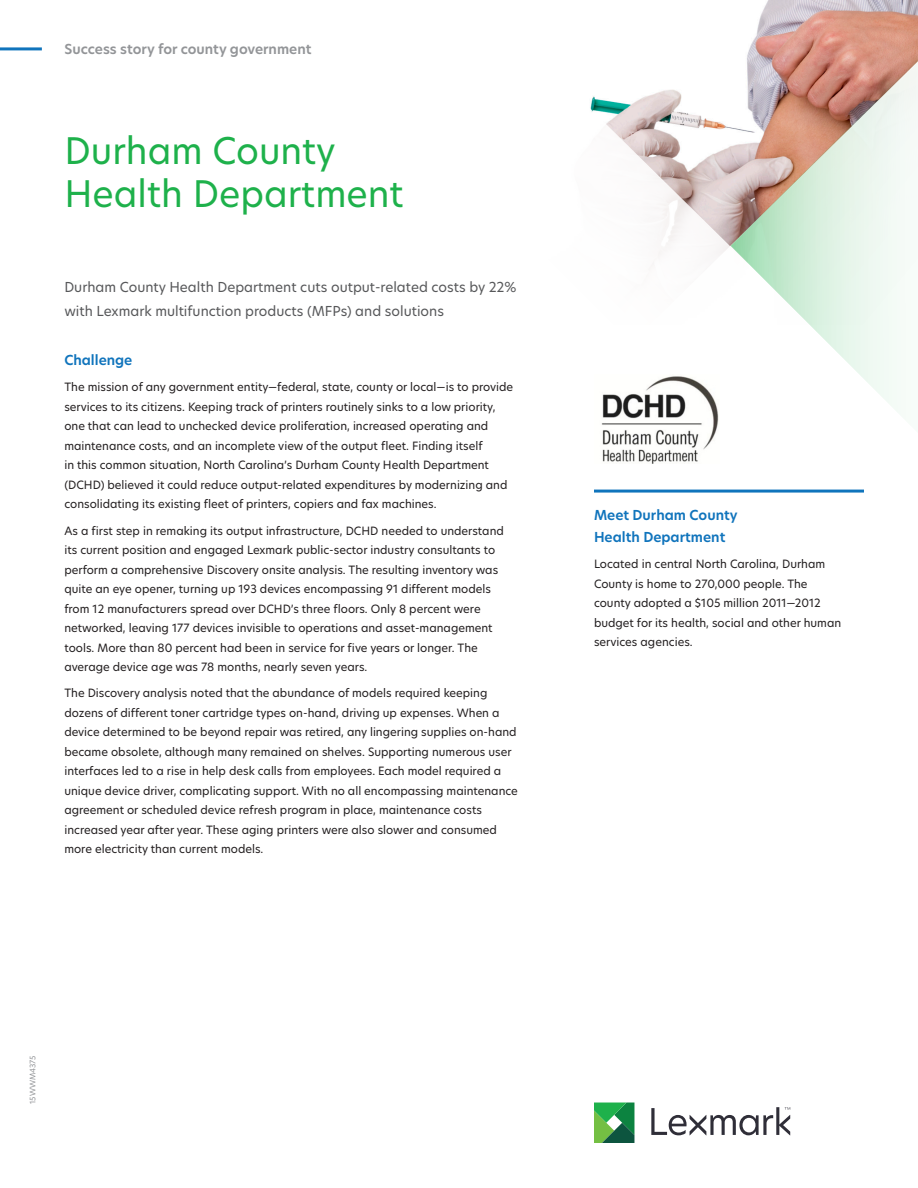
<style>
.page{position:relative;width:918px;height:1188px;background:#fff}
.page>*{position:absolute;margin:0;border:0;box-sizing:border-box;transform-origin:0 0}
.Header_Style_-_Level{font:36px/43.2px "TP Hero";color:#1eb14b}
.Success-Intro_Paragr{font:13.5px/24px "TP Hero";color:#57585a}
.Header_Style_-_Level-2{font:600 13.5px/22.5px "TP Hero";color:#1074bc}
.Document_Label_Style{font:600 13.5px "TP Hero";color:#939598}
.Body_Copy{font:11.25px/19.5px "TP Hero";color:#231f20}
.filetag{font:7.5px "TP Hero";color:#939598}
</style>
<div class="page">
<svg style="left:590px;top:0;width:328px;height:490px"></svg>
<svg style="left:731px;top:27px;width:187px;height:435px"></svg>
<hr style="left:0;top:47px;width:42px;height:3px;background:#1074bc">
<svg style="left:651px;top:1107px;width:139px;height:28px"></svg>
<svg style="left:594px;top:1103px;width:40px;height:40px;background:#3d9b53"></svg>
<hr style="left:594px;top:490px;width:270px;height:3px;background:#1074bc">
<img style="left:594px;top:374px;width:125px;height:90px">
<p class="Document_Label_Style" style="left:64px;top:40px;width:249px">Success story for county government</p>
<p class="Header_Style_-_Level" style="left:64px;top:129px;width:341px">Durham County<br>Health Department</p>
<p class="Success-Intro_Paragr" style="left:64px;top:274px;width:454px">Durham County Health Department cuts output-related costs by 22% with Lexmark multifunction products (MFPs) and solutions</p>
<p class="Header_Style_-_Level-2" style="left:64px;top:349px;width:70px">Challenge</p>
<p class="Body_Copy" style="left:64px;top:377px;width:450px">The mission of any government entity—federal, state, county or local—is to provide services to its citizens. Keeping track of printers routinely sinks to a low priority, one that can lead to unchecked device proliferation, increased operating and maintenance costs, and an incomplete view of the output fleet. Finding itself<br>in this common situation, North Carolina’s Durham County Health Department (DCHD) believed it could reduce output-related expenditures by modernizing and consolidating its existing fleet of printers, copiers and fax machines.</p>
<p class="Body_Copy" style="left:64px;top:521px;width:441px">As a first step in remaking its output infrastructure, DCHD needed to understand its current position and engaged Lexmark public-sector industry consultants to perform a comprehensive Discovery onsite analysis. The resulting inventory was quite an eye opener, turning up 193 devices encompassing 91 different models from 12 manufacturers spread over DCHD’s three floors. Only 8 percent were networked, leaving 177 devices invisible to operations and asset-management tools. More than 80 percent had been in service for five years or longer. The average device age was 78 months, nearly seven years.</p>
<p class="Body_Copy" style="left:64px;top:683px;width:455px">The Discovery analysis noted that the abundance of models required keeping dozens of different toner cartridge types on-hand, driving up expenses. When a device determined to be beyond repair was retired, any lingering supplies on-hand became obsolete, although many remained on shelves. Supporting numerous user interfaces led to a rise in help desk calls from employees. Each model required a unique device driver, complicating support. With no all encompassing maintenance agreement or scheduled device refresh program in place, maintenance costs increased year after year. These aging printers were also slower and consumed more electricity than current models.</p>
<p class="Header_Style_-_Level-2" style="left:594px;top:503px;width:145px">Meet Durham County<br>Health Department</p>
<p class="Body_Copy" style="left:594px;top:554px;width:249px">Located in central North Carolina, Durham County is home to 270,000 people. The county adopted a $105 million 2011—2012 budget for its health, social and other human services agencies.</p>
<p class="filetag" style="left:28px;top:1104px;width:50px;rotate:-90deg">15WWM4375</p>
</div>
